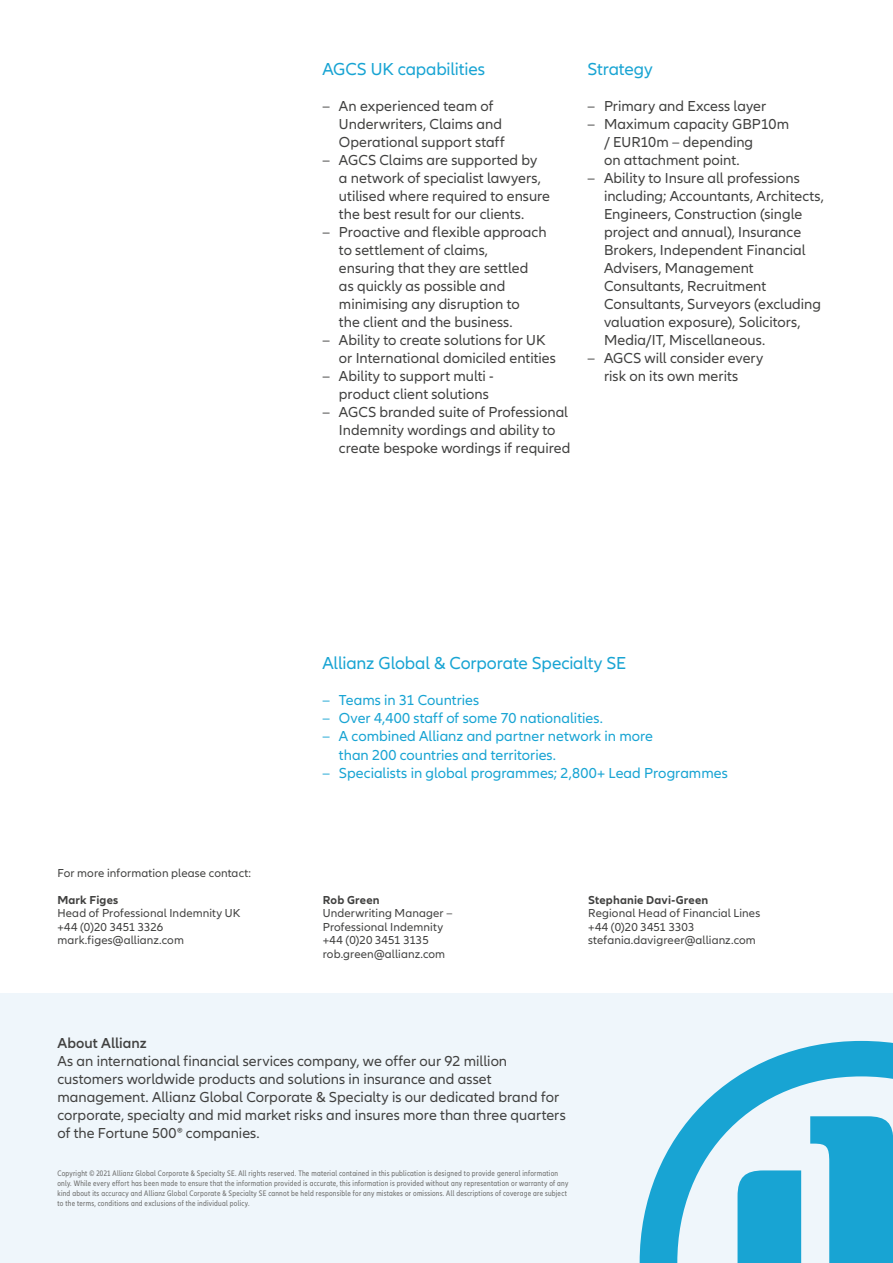
<style>
.page{position:relative;width:893px;height:1263px;background:#fff}
.page>*{position:absolute;margin:0;border:0;box-sizing:border-box;transform-origin:0 0}
.Bullets_-_Normal{font:18px "Allianz Neo";letter-spacing:-.01em;color:#18a4d3}
.Bullets_-_Normal-2{font:15px/18px "Allianz Neo";color:#414140}
.Copy{font:15px/18px "Allianz Neo";color:#414140}
.Bullets_-_Normal-3{font:15px/18px "Allianz Neo";color:#18a4d3}
.Copy-2{font:600 15px "Allianz Neo";letter-spacing:.005em;color:#414140}
.Captures{font:12px/13.5px "Allianz Neo";letter-spacing:.01em;color:#414140}
.Captures_Caps{font:700 12px "Allianz Neo";letter-spacing:.015em;color:#414140}
.Captures_Caps-2{font:12px "Allianz Neo";letter-spacing:.01em;color:#414140}
.t1{font:condensed 8.25px/9.9px "Allianz Neo";letter-spacing:.03em;color:#6f6f6e}
</style>
<div class="page">
<div style="left:0;top:993px;width:893px;height:270px;background:#eff6fb"></div>
<svg style="left:640px;top:1041px;width:253px;height:222px"></svg>
<svg style="left:810px;top:1116px;width:83px;height:147px"></svg>
<div style="left:737px;top:1170px;width:64px;height:93px;background:#18a4d3"></div>
<p class="Bullets_-_Normal" style="left:322px;top:59px;width:164px">AGCS UK capabilities</p>
<p class="Bullets_-_Normal-2" style="left:339px;top:98px;width:167px;text-indent:-16px">– An experienced team of<br>Underwriters, Claims and<br>Operational support staff</p>
<p class="Bullets_-_Normal-2" style="left:339px;top:152px;width:213px;text-indent:-16px">– AGCS Claims are supported by<br>a network of specialist lawyers, utilised where required to ensure the best result for our clients.</p>
<p class="Bullets_-_Normal-2" style="left:339px;top:224px;width:209px;text-indent:-16px">– Proactive and flexible approach to settlement of claims, ensuring that they are settled as quickly as possible and minimising any disruption to<br>the client and the business.</p>
<p class="Bullets_-_Normal-2" style="left:339px;top:332px;width:218px;text-indent:-16px">– Ability to create solutions for UK or International domiciled entities</p>
<p class="Bullets_-_Normal-2" style="left:339px;top:368px;width:156px;text-indent:-16px">– Ability to support multi - product client solutions</p>
<p class="Bullets_-_Normal-2" style="left:339px;top:404px;width:233px;text-indent:-16px">– AGCS branded suite of Professional<br>Indemnity wordings and ability to create bespoke wordings if required</p>
<p class="Bullets_-_Normal" style="left:587px;top:59px;width:67px">Strategy</p>
<p class="Bullets_-_Normal-2" style="left:587px;top:98px;width:180px">– Primary and Excess layer</p>
<p class="Bullets_-_Normal-2" style="left:604px;top:116px;width:187px;text-indent:-16px">– Maximum capacity GBP10m / EUR10m – depending<br>on attachment point.</p>
<p class="Bullets_-_Normal-2" style="left:604px;top:170px;width:221px;text-indent:-16px">– Ability to Insure all professions including; Accountants, Architects,<br>Engineers, Construction (single project and annual), Insurance<br>Brokers, Independent Financial<br>Advisers, Management<br>Consultants, Recruitment<br>Consultants, Surveyors (excluding valuation exposure), Solicitors,<br>Media/IT, Miscellaneous.</p>
<p class="Bullets_-_Normal-2" style="left:587px;top:350px;width:177px;text-align:center">– AGCS will consider every risk on its own merits</p>
<p class="Captures_Caps-2" style="left:57px;top:866px;width:195px">For more information please contact:</p>
<p class="Captures_Caps" style="left:57px;top:893px;width:62px">Mark Figes</p>
<p class="Captures" style="left:57px;top:907px;width:185px">Head of Professional Indemnity UK</p>
<p class="Captures" style="left:57px;top:920px;width:108px">+44 (0)20 3451 3326</p>
<p class="Captures" style="left:57px;top:934px;width:128px">mark.figes@allianz.com</p>
<p class="Bullets_-_Normal" style="left:322px;top:653px;width:305px">Allianz Global &amp; Corporate Specialty SE</p>
<p class="Bullets_-_Normal-3" style="left:322px;top:692px;width:158px">– Teams in 31 Countries</p>
<p class="Bullets_-_Normal-3" style="left:322px;top:710px;width:282px">– Over 4,400 staff of some 70 nationalities.</p>
<p class="Bullets_-_Normal-3" style="left:339px;top:728px;width:316px;text-indent:-16px">– A combined Allianz and partner network in more than 200 countries and territories.</p>
<p class="Bullets_-_Normal-3" style="left:322px;top:764px;width:407px">– Specialists in global programmes; 2,800+ Lead Programmes</p>
<p class="Captures_Caps" style="left:323px;top:893px;width:58px">Rob Green</p>
<p class="Captures" style="left:323px;top:907px;width:131px">Underwriting Manager –<br>Professional Indemnity</p>
<p class="Captures" style="left:323px;top:934px;width:107px">+44 (0)20 3451 3135</p>
<p class="Captures" style="left:323px;top:947px;width:124px">rob.green@allianz.com</p>
<p class="Captures_Caps" style="left:588px;top:893px;width:122px">Stephanie Davi-Green</p>
<p class="Captures" style="left:588px;top:907px;width:174px">Regional Head of Financial Lines</p>
<p class="Captures" style="left:588px;top:920px;width:108px">+44 (0)20 3451 3303</p>
<p class="Captures" style="left:588px;top:934px;width:169px">stefania.davigreer@allianz.com</p>
<p class="Copy-2" style="left:57px;top:1034px;width:91px">About Allianz</p>
<p class="Copy" style="left:57px;top:1052px;width:510px">As an international financial services company, we offer our 92 million customers worldwide products and solutions in insurance and asset management. Allianz Global Corporate &amp; Specialty is our dedicated brand for corporate, specialty and mid market risks and insures more than three quarters of the Fortune 500® companies.</p>
<p class="t1" style="left:57px;top:1168px;width:512px">Copyright © 2021 Allianz Global Corporate &amp; Specialty SE. All rights reserved. The material contained in this publication is designed to provide general information only. While every effort has been made to ensure that the information provided is accurate, this information is provided without any representation or warranty of any kind about its accuracy and Allianz Global Corporate &amp; Specialty SE cannot be held responsible for any mistakes or omissions. All descriptions of coverage are subject to the terms, conditions and exclusions of the individual policy.</p>
</div>
